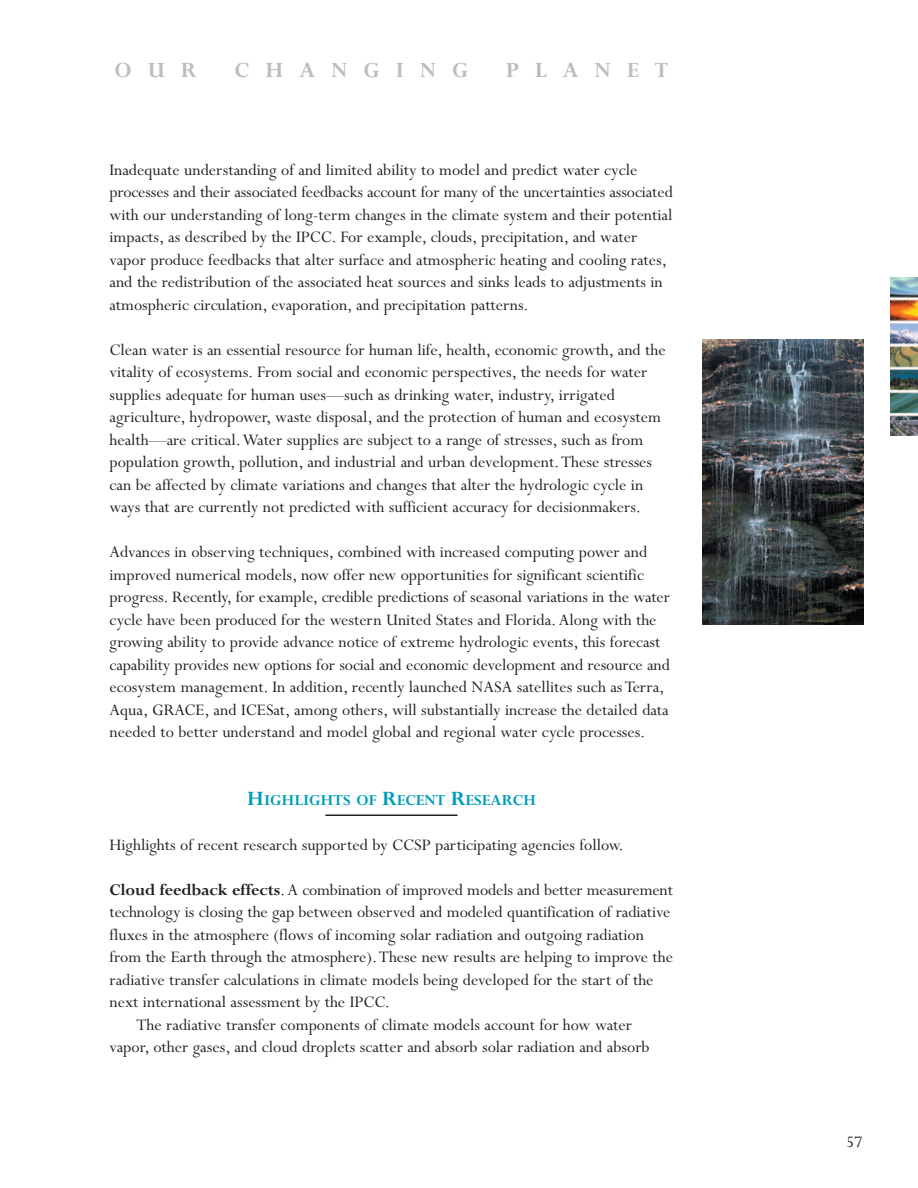
<style>
.page{position:relative;width:918px;height:1188px;background:#fff}
.page>*{position:absolute;margin:0;border:0;box-sizing:border-box;transform-origin:0 0}
.t1{font:24px "Perpetua Bold Os F";letter-spacing:.665em;color:#bcbdc0}
.t2{font:18px/22.5px "Perpetua";color:#231f20}
.t3{font:700 16.8px "Perpetua";color:#009dba}
.s1{font-size:22.5px}
.s2{font-weight:700}
</style>
<div class="page">
<hr style="left:326px;top:814px;width:132px;height:2px;background:#231f20">
<img style="left:891px;top:277px;width:27px;height:158px">
<img style="left:703px;top:339px;width:161px;height:285px">
<h1 class="t1" style="left:115px;top:63px;width:84px">OUR</h1>
<h1 class="t1" style="left:234px;top:63px;width:235px">CHANGING</h1>
<h1 class="t1" style="left:506px;top:63px;width:164px">PLANET</h1>
<p class="t2" style="left:110px;top:160px;width:565px">Inadequate understanding of and limited ability to model and predict water cycle processes and their associated feedbacks account for many of the uncertainties associated with our understanding of long-term changes in the climate system and their potential impacts, as described by the IPCC. For example, clouds, precipitation, and water vapor produce feedbacks that alter surface and atmospheric heating and cooling rates, and the redistribution of the associated heat sources and sinks leads to adjustments in atmospheric circulation, evaporation, and precipitation patterns.</p>
<p class="t2" style="left:110px;top:340px;width:558px">Clean water is an essential resource for human life, health, economic growth, and the vitality of ecosystems. From social and economic perspectives, the needs for water supplies adequate for human uses—such as drinking water, industry, irrigated agriculture, hydropower, waste disposal, and the protection of human and ecosystem health—are critical.Water supplies are subject to a range of stresses, such as from population growth, pollution, and industrial and urban development.These stresses can be affected by climate variations and changes that alter the hydrologic cycle in ways that are currently not predicted with sufficient accuracy for decisionmakers.</p>
<p class="t2" style="left:110px;top:543px;width:562px">Advances in observing techniques, combined with increased computing power and improved numerical models, now offer new opportunities for significant scientific progress. Recently, for example, credible predictions of seasonal variations in the water cycle have been produced for the western United States and Florida. Along with the growing ability to provide advance notice of extreme hydrologic events, this forecast capability provides new options for social and economic development and resource and ecosystem management. In addition, recently launched NASA satellites such as Terra, Aqua, GRACE, and ICESat, among others, will substantially increase the detailed data needed to better understand and model global and regional water cycle processes.</p>
<p class="t3" style="left:247px;top:794px;width:291px"><span class="s1">H</span>IGHLIGHTS OF <span class="s1">R</span>ECENT <span class="s1">R</span>ESEARCH</p>
<p class="t2" style="left:110px;top:835px;width:516px">Highlights of recent research supported by CCSP participating agencies follow.</p>
<p class="t2" style="left:110px;top:880px;width:565px"><span class="s2">Cloud feedback effects</span>. A combination of improved models and better measurement</p>
<p class="t2" style="left:109px;top:903px;width:563px">technology is closing the gap between observed and modeled quantification of radiative</p>
<p class="t2" style="left:110px;top:925px;width:536px">fluxes in the atmosphere (flows of incoming solar radiation and outgoing radiation</p>
<p class="t2" style="left:110px;top:948px;width:565px">from the Earth through the atmosphere).These new results are helping to improve the</p>
<p class="t2" style="left:110px;top:970px;width:546px">radiative transfer calculations in climate models being developed for the start of the</p>
<p class="t2" style="left:110px;top:993px;width:282px">next international assessment by the IPCC.</p>
<p class="t2" style="left:137px;top:1015px;width:497px">The radiative transfer components of climate models account for how water</p>
<p class="t2" style="left:110px;top:1038px;width:542px">vapor, other gases, and cloud droplets scatter and absorb solar radiation and absorb</p>
<p class="t2" style="left:846px;top:1132px;width:18px">57</p>
</div>
